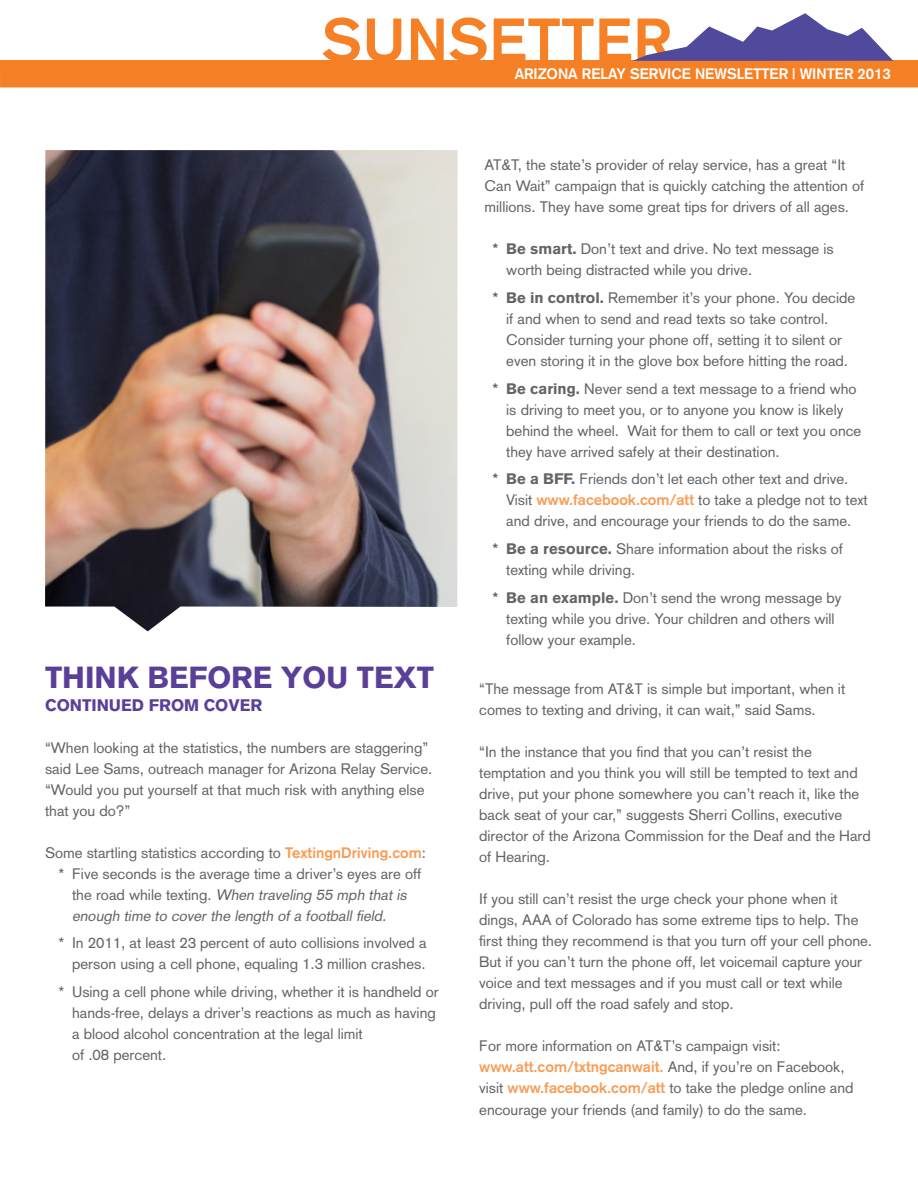
<style>
.page{position:relative;width:918px;height:1188px;background:#fff}
.page>*{position:absolute;margin:0;border:0;box-sizing:border-box;transform-origin:0 0}
.t1{font:700 60px "Akzidenz Grotesk";letter-spacing:.025em;color:#f58025}
.t2{font:900 30px "Akzidenz Grotesk";color:#5a3f99}
.t3{font:900 16.5px "Akzidenz Grotesk";color:#5a3f99}
.t4{font:15px/21px "Akzidenz Grotesk";color:#636466}
.t5{font:italic 15px "Akzidenz Grotesk";color:#636466}
.t6{font:700 15px "Akzidenz Grotesk";color:#fff}
.s1{font-weight:700;color:#f89d57}
.s2{font-style:normal}
.s3{font-weight:900}
</style>
<div class="page">
<div style="left:0;top:60px;width:918px;height:27px;background:#f58025"></div>
<svg style="left:633px;top:13px;width:260px;height:48px"></svg>
<img style="left:45px;top:150px;width:413px;height:481px">
<h1 class="t1" style="left:323px;top:5px;width:350px">SUNSETTER</h1>
<p class="t6" style="left:515px;top:65px;width:378px">ARIZONA RELAY SERVICE NEWSLETTER | WINTER 2013</p>
<h2 class="t2" style="left:45px;top:659px;width:390px">THINK BEFORE YOU TEXT</h2>
<p class="t3" style="left:45px;top:695px;width:219px">CONTINUED FROM COVER</p>
<p class="t4" style="left:45px;top:737px;width:389px">“When looking at the statistics, the numbers are staggering” said Lee Sams, outreach manager for Arizona Relay Service. “Would you put yourself at that much risk with anything else that you do?”</p>
<p class="t4" style="left:45px;top:842px;width:383px">Some startling statistics according to <span class="s1">TextingnDriving.com</span>:</p>
<p class="t4" style="left:59px;top:863px;width:364px">* Five seconds is the average time a driver’s eyes are off</p>
<p class="t5" style="left:72px;top:886px;width:339px"><span class="s2">t h e r o a d w h i l e t e xt i n g .</span> When traveling 55 mph that is</p>
<p class="t5" style="left:72px;top:907px;width:319px">enough time to cover the length of a football field.</p>
<p class="t4" style="left:59px;top:933px;width:370px;text-align:right">* In 2011, at least 23 percent of auto collisions involved a person using a cell phone, equaling 1.3 million crashes.</p>
<p class="t4" style="left:72px;top:981px;width:368px;text-indent:-13px">* Using a cell phone while driving, whether it is handheld or hands-free, delays a driver’s reactions as much as having a blood alcohol concentration at the legal limit<br>of .08 percent.</p>
<p class="t4" style="left:485px;top:154px;width:381px">AT&amp;T, the state’s provider of relay service, has a great “It<br>Can Wait” campaign that is quickly catching the attention of millions. They have some great tips for drivers of all ages.</p>
<p class="t4" style="left:506px;top:238px;width:329px;text-indent:-14px"><span class="s3">* Be smart.</span> Don’t text and drive. No text message is worth being distracted while you drive.</p>
<p class="t4" style="left:506px;top:287px;width:350px;text-indent:-14px"><span class="s3">* Be in control.</span> Remember it’s your phone. You decide if and when to send and read texts so take control.<br>Consider turning your phone off, setting it to silent or even storing it in the glove box before hitting the road.</p>
<p class="t4" style="left:506px;top:378px;width:357px;text-indent:-14px"><span class="s3">* Be caring.</span> Never send a text message to a friend who is driving to meet you, or to anyone you know is likely behind the wheel. Wait for them to call or text you once they have arrived safely at their destination.</p>
<p class="t4" style="left:506px;top:469px;width:363px;text-indent:-14px"><span class="s3">* Be a BFF.</span> Friends don’t let each other text and drive.<br>Visit <span class="s1">www.facebook.com/att</span> to take a pledge not to text and drive, and encourage your friends to do the same.</p>
<p class="t4" style="left:506px;top:538px;width:338px;text-indent:-14px"><span class="s3">* Be a resource.</span> Share information about the risks of texting while driving.</p>
<p class="t4" style="left:506px;top:587px;width:337px;text-indent:-14px"><span class="s3">* Be an example.</span> Don’t send the wrong message by texting while you drive. Your children and others will follow your example.</p>
<p class="t4" style="left:479px;top:678px;width:367px">“The message from AT&amp;T is simple but important, when it comes to texting and driving, it can wait,” said Sams.</p>
<p class="t4" style="left:479px;top:741px;width:393px">“In the instance that you find that you can’t resist the temptation and you think you will still be tempted to text and drive, put your phone somewhere you can’t reach it, like the back seat of your car,” suggests Sherri Collins, executive director of the Arizona Commission for the Deaf and the Hard of Hearing.</p>
<p class="t4" style="left:479px;top:888px;width:394px">If you still can’t resist the urge check your phone when it dings, AAA of Colorado has some extreme tips to help. The first thing they recommend is that you turn off your cell phone.<br>But if you can’t turn the phone off, let voicemail capture your voice and text messages and if you must call or text while driving, pull off the road safely and stop.</p>
<p class="t4" style="left:479px;top:1035px;width:376px">For more information on AT&amp;T’s campaign visit: <span class="s1">www.att.com/txtngcanwait.</span> And, if you’re on Facebook, visit <span class="s1">www.facebook.com/att</span> to take the pledge online and</p>
<p class="t4" style="left:479px;top:1099px;width:329px">encourage your friends (and family) to do the same.</p>
</div>
